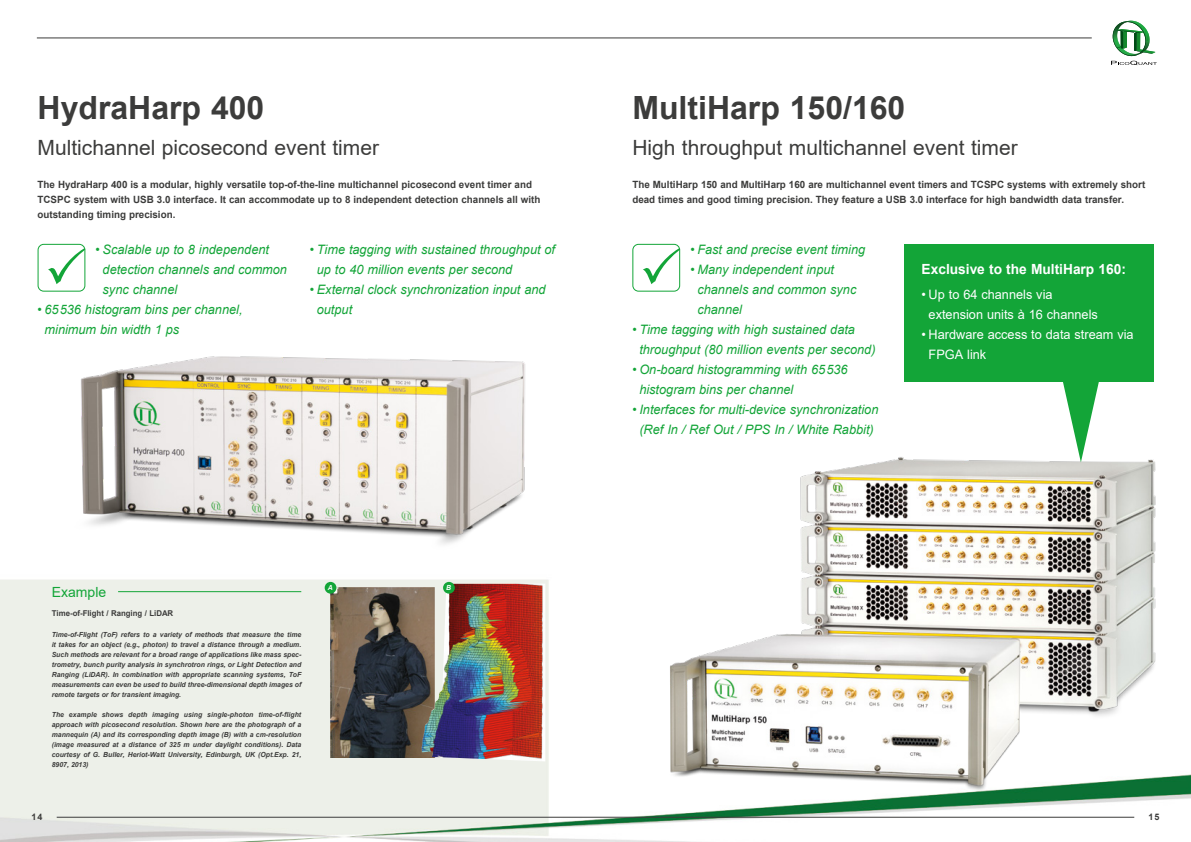
<style>
.page{position:relative;width:1191px;height:842px;background:#fff}
.page>*{position:absolute;margin:0;border:0;box-sizing:border-box;transform-origin:0 0}
.t1{font:700 32px "Arial";color:#3c3c3b}
.t2{font:21px "Arial";color:#3c3c3b}
.t3{font:700 14px "Arial";color:#fff}
.t4{font:14px "Arial";color:#13a538}
.t5{font:italic 13px/20px "Arial";color:#13a538}
.t6{font:13px/20px "Arial";color:#fff}
.t7{font:700 10px/15px "Arial";color:#3c3c3b}
.t8{font:700 9px "Arial";color:#3c3c3b}
.t9{font:700 8px "Arial";color:#3c3c3b}
.t10{font:italic 700 7px/10px "Arial";color:#3c3c3b;text-align:justify}
.t11{font:italic 700 7px "Arial";color:#fff}
</style>
<div class="page">
<img style="left:0;top:20px;width:1138px;height:822px">
<hr style="left:57px;top:817px;width:1077px;height:1px;background:#3c3c3b">
<hr style="left:37px;top:38px;width:1054px;height:1px;background:#3c3c3b">
<svg style="left:1111px;top:21px;width:46px;height:44px"></svg>
<img style="left:75px;top:353px;width:457px;height:201px">
<hr style="left:118px;top:591px;width:183px;height:1px;background:#13a538">
<svg style="left:48px;top:248px;width:35px;height:36px"></svg>
<div style="left:38px;top:244px;width:47px;height:48px;border:1px solid #13a538;border-radius:6px"></div>
<img style="left:330px;top:587px;width:91px;height:170px">
<img style="left:421px;top:584px;width:124px;height:177px">
<div style="left:325px;top:582px;width:11px;height:12px;background:#13a538;border-radius:50%"></div>
<div style="left:443px;top:582px;width:12px;height:12px;background:#13a538;border-radius:50%"></div>
<div style="left:904px;top:244px;width:250px;height:138px;background:#13a538"></div>
<svg style="left:643px;top:248px;width:35px;height:36px"></svg>
<div style="left:632px;top:244px;width:48px;height:48px;border:1px solid #13a538;border-radius:6px"></div>
<img style="left:639px;top:418px;width:552px;height:399px">
<svg style="left:1060px;top:382px;width:41px;height:80px"></svg>
<h1 class="t1" style="left:38px;top:85px;width:228px">HydraHarp 400</h1>
<h2 class="t2" style="left:38px;top:133px;width:343px">Multichannel picosecond event timer</h2>
<p class="t7" style="left:38px;top:177px;width:504px">The HydraHarp 400 is a modular, highly versatile top-of-the-line multichannel picosecond event timer and<br>TCSPC system with USB 3.0 interface. It can accommodate up to 8 independent detection channels all with outstanding timing precision.</p>
<h3 class="t5" style="left:103px;top:239px;width:186px;text-indent:-7px">• Scalable up to 8 independent detection channels and common sync channel</h3>
<h3 class="t5" style="left:45px;top:299px;width:199px;text-indent:-7px">• 65 536 histogram bins per channel, minimum bin width 1 ps</h3>
<h3 class="t5" style="left:317px;top:239px;width:240px;text-indent:-7px">• Time tagging with sustained throughput of up to 40 million events per second</h3>
<h3 class="t5" style="left:317px;top:279px;width:230px;text-indent:-7px">• External clock synchronization input and output</h3>
<h3 class="t4" style="left:52px;top:582px;width:56px">Example</h3>
<p class="t10" style="left:52px;top:630px;width:251px">Time-of-Flight (ToF) refers to a variety of methods that measure the time it takes for an object (e.g., photon) to travel a distance through a medium.<br>Such methods are relevant for a broad range of applications like mass spec&shy;trometry, bunch purity analysis in synchrotron rings, or Light Detection and Ranging (LiDAR). In combination with appropriate scanning systems, ToF measurements can even be used to build three-dimensional depth images of remote targets or for transient imaging.</p>
<p class="t10" style="left:52px;top:710px;width:251px">The example shows depth imaging using single-photon time-of-flight approach with picosecond resolution. Shown here are the photograph of a mannequin (A) and its corresponding depth image (B) with a cm-resolution (image measured at a distance of 325 m under daylight conditions). Data courtesy of G. Buller, Heriot-Watt University, Edinburgh, UK (Opt.Exp. 21, 8907, 2013)</p>
<p class="t9" style="left:52px;top:608px;width:123px">Time-of-Flight / Ranging / LiDAR</p>
<p class="t11" style="left:328px;top:583px;width:6px">A</p>
<p class="t11" style="left:446px;top:583px;width:6px">B</p>
<h1 class="t1" style="left:632px;top:85px;width:274px">MultiHarp 150/160</h1>
<h2 class="t2" style="left:632px;top:133px;width:387px">High throughput multichannel event timer</h2>
<h3 class="t7" style="left:632px;top:177px;width:514px">The MultiHarp 150 and MultiHarp 160 are multichannel event timers and TCSPC systems with extremely short dead times and good timing precision. They feature a USB 3.0 interface for high bandwidth data transfer.</h3>
<h3 class="t5" style="left:690px;top:239px;width:176px">• Fast and precise event timing</h3>
<h3 class="t5" style="left:697px;top:259px;width:160px;text-indent:-7px">• Many independent input channels and common sync channel</h3>
<h3 class="t5" style="left:639px;top:319px;width:238px;text-indent:-7px">• Time tagging with high sustained data throughput (80 million events per second)</h3>
<h3 class="t5" style="left:639px;top:359px;width:210px;text-indent:-7px">• On-board histogramming with 65 536 histogram bins per channel</h3>
<h3 class="t5" style="left:632px;top:399px;width:247px;text-align:center">• Interfaces for multi-device synchronization (Ref In / Ref Out / PPS In / White Rabbit)</h3>
<h3 class="t3" style="left:921px;top:259px;width:206px">Exclusive to the MultiHarp 160:</h3>
<h3 class="t6" style="left:928px;top:284px;width:171px;text-indent:-7px">• Up to 64 channels via extension units à 16 channels</h3>
<h3 class="t6" style="left:928px;top:324px;width:206px;text-indent:-7px">• Hardware access to data stream via<br>FPGA link</h3>
<p class="t8" style="left:32px;top:811px;width:12px">14</p>
<p class="t8" style="left:1148px;top:811px;width:12px">15</p>
</div>
